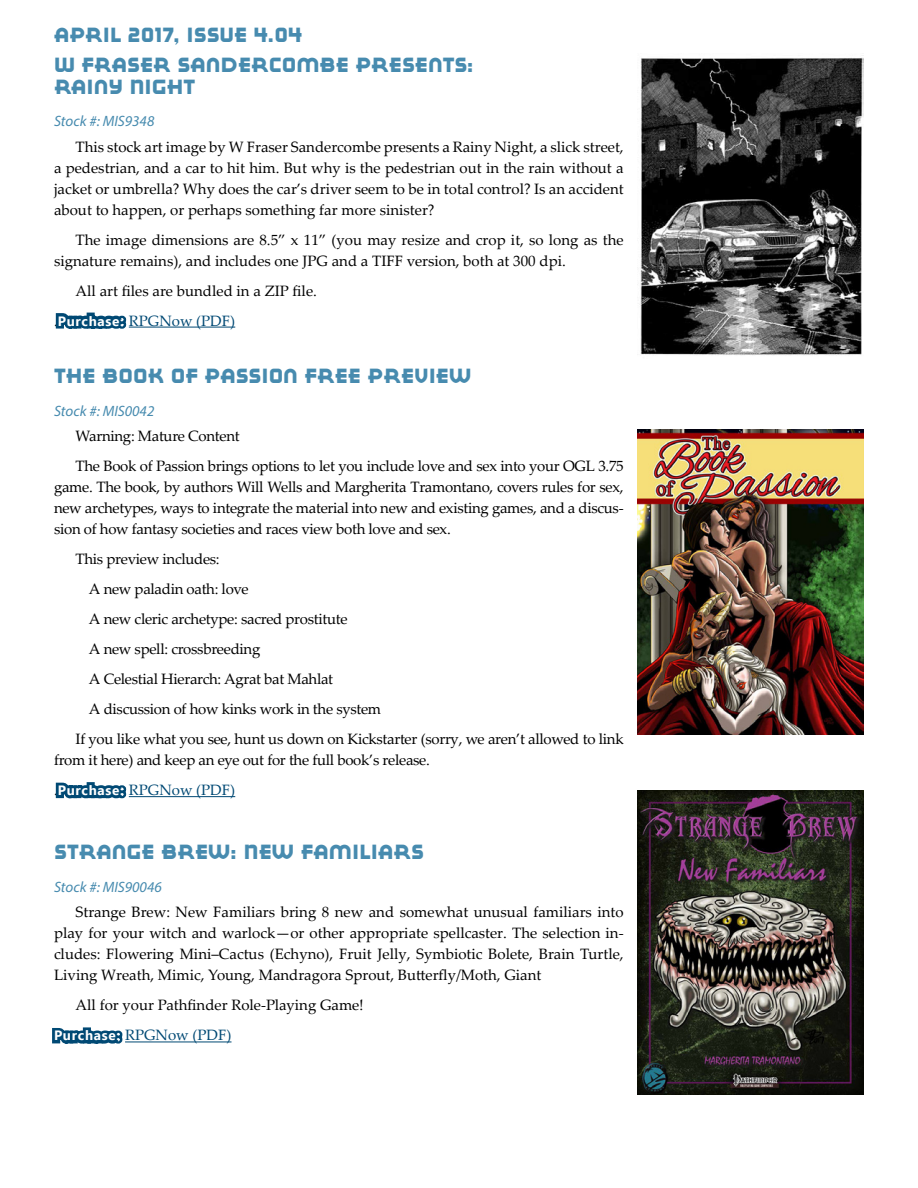
<style>
.page{position:relative;width:918px;height:1188px;background:#fff}
.page>*{position:absolute;margin:0;border:0;box-sizing:border-box;transform-origin:0 0}
.t1{font:18px/29.7px "Red Circle";color:#478baf}
.t2{font:15px/21px "Palatino Linotype";letter-spacing:-.02em;color:#000;text-align:justify}
.t3{font:15px/30px "Palatino Linotype";color:#000}
.t4{font:italic 15px "Myriad Pro";color:#478baf}
.s1{font-family:"Ebrima";font-weight:700;font-size:13.5px;color:#fff}
.s2{color:#004974}
</style>
<div class="page">
<img style="left:637px;top:430px;width:227px;height:304px">
<img style="left:640px;top:57px;width:224px;height:298px">
<img style="left:637px;top:790px;width:227px;height:305px">
<hr style="left:129px;top:327px;width:106px;height:1px;background:#004974">
<hr style="left:129px;top:796px;width:106px;height:1px;background:#004974">
<hr style="left:125px;top:1042px;width:107px;height:1px;background:#004974">
<svg style="left:55px;top:312px;width:76px;height:17px"></svg>
<svg style="left:55px;top:782px;width:76px;height:17px"></svg>
<svg style="left:52px;top:1027px;width:76px;height:17px"></svg>
<p class="t1" style="left:54px;top:20px;width:421px">APRIL 2017, ISSUE 4.04<br>W FRASER SANDERCOMBE PRESENTS:</p>
<p class="t1" style="left:54px;top:72px;width:143px">RAINY NIGHT</p>
<p class="t4" style="left:54px;top:112px;width:102px">Stock #: MIS9348</p>
<p class="t2" style="left:54px;top:135px;width:571px;text-indent:22px">This stock art image by W Fraser Sandercombe presents a Rainy Night, a slick street, a pedestrian, and a car to hit him. But why is the pedestrian out in the rain without a jacket or umbrella? Why does the car’s driver seem to be in total control? Is an accident about to happen, or perhaps something far more sinister?</p>
<p class="t3" style="left:54px;top:228px;width:571px;line-height:21px;text-indent:22px">The image dimensions are 8.5” x 11” (you may resize and crop it, so long as the signature remains), and includes one JPG and a TIFF version, both at 300 dpi.</p>
<p class="t3" style="left:54px;top:275px;width:264px;text-indent:22px">All art files are bundled in a ZIP file. .<span class="s1">Purchase:</span> <span class="s2">RPGNow (PDF)</span></p>
<p class="t1" style="left:54px;top:361px;width:419px">THE BOOK OF PASSION FREE PREVIEW</p>
<p class="t4" style="left:54px;top:402px;width:102px">Stock #: MIS0042</p>
<p class="t2" style="left:76px;top:420px;width:550px;line-height:30px">Warning: Mature Content<br>The Book of Passion brings options to let you include love and sex into your OGL 3.75</p>
<p class="t2" style="left:54px;top:476px;width:571px">game. The book, by authors Will Wells and Margherita Tramontano, covers rules for sex, new archetypes, ways to integrate the material into new and existing games, and a discus&shy;sion of how fantasy societies and races view both love and sex.</p>
<p class="t2" style="left:76px;top:548px;width:146px">This preview includes:</p>
<p class="t2" style="left:89px;top:578px;width:161px">A new paladin oath: love</p>
<p class="t2" style="left:89px;top:608px;width:260px">A new cleric archetype: sacred prostitute</p>
<p class="t2" style="left:89px;top:638px;width:173px">A new spell: crossbreeding</p>
<p class="t2" style="left:89px;top:668px;width:246px">A Celestial Hierarch: Agrat bat Mahlat</p>
<p class="t2" style="left:89px;top:698px;width:294px">A discussion of how kinks work in the system</p>
<p class="t2" style="left:76px;top:728px;width:550px">If you like what you see, hunt us down on Kickstarter (sorry, we aren’t allowed to link</p>
<p class="t2" style="left:54px;top:744px;width:377px;line-height:30px">from it here) and keep an eye out for the full book’s release. .<span class="s1">Purchase:</span> <span class="s2">RPGNow (PDF)</span></p>
<p class="t1" style="left:54px;top:837px;width:371px">STRANGE BREW: NEW FAMILIARS</p>
<p class="t4" style="left:54px;top:878px;width:109px">Stock #: MIS90046</p>
<p class="t2" style="left:54px;top:901px;width:571px;text-indent:22px">Strange Brew: New Familiars bring 8 new and somewhat unusual familiars into play for your witch and warlock—or other appropriate spellcaster. The selection in&shy;cludes: Flowering Mini–Cactus (Echyno), Fruit Jelly, Symbiotic Bolete, Brain Turtle, Living Wreath, Mimic, Young, Mandragora Sprout, Butterfly/Moth, Giant</p>
<p class="t3" style="left:54px;top:990px;width:311px;text-indent:22px">All for your Pathfinder Role-Playing Game!<br><span class="s1">Purchase:</span> <span class="s2">RPGNow (PDF)</span></p>
</div>
